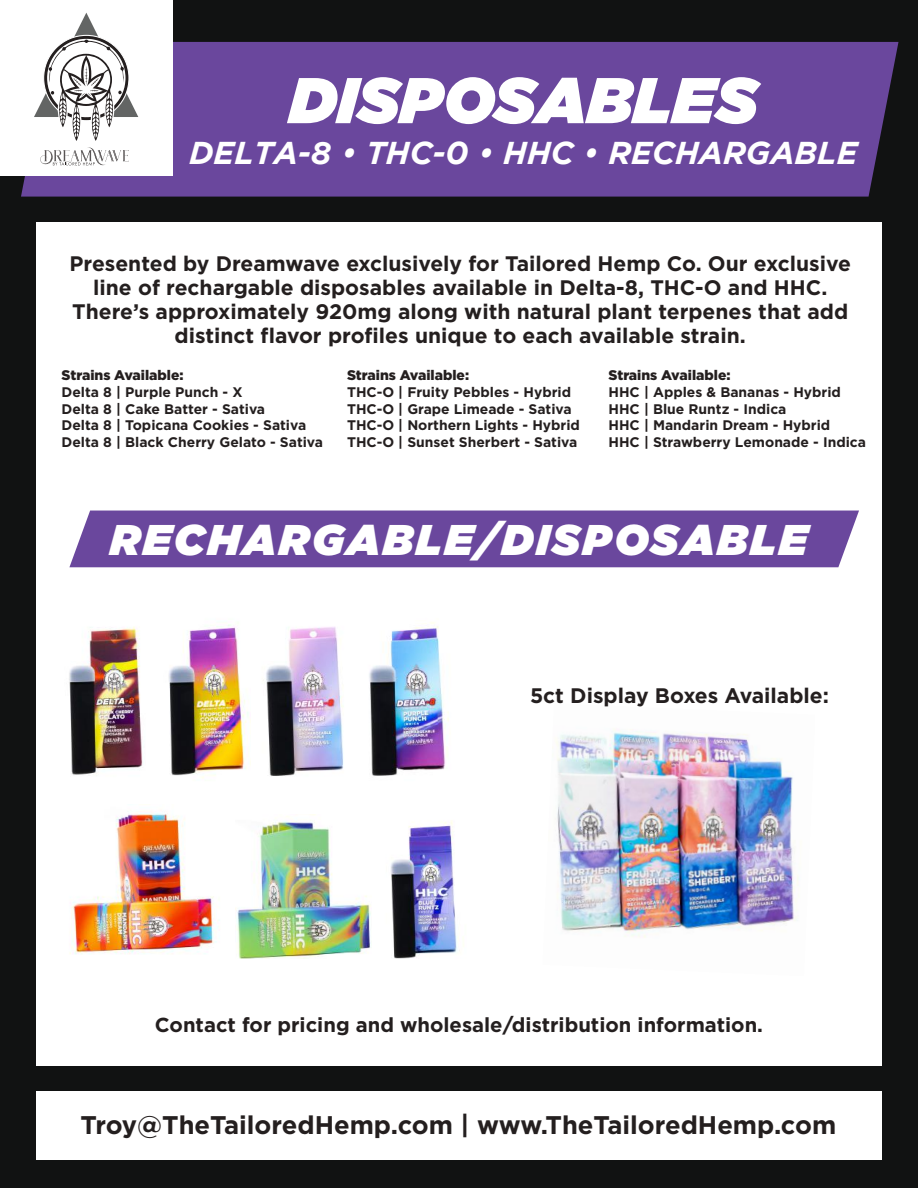
<style>
.page{position:relative;width:918px;height:1188px;background:#111212}
.page>*{position:absolute;margin:0;border:0;box-sizing:border-box;transform-origin:0 0}
.t1{font:italic 900 64.5px "Gotham";color:#fff}
.t2{font:italic 900 42.9px "Gotham";letter-spacing:.06em;color:#fff}
.t3{font:italic 700 31.5px "Gotham";color:#fff}
.t4{font:700 25.5px "Gotham";color:#241f1f}
.t5{font:700 21px/24px "Gotham";color:#241f1f;text-align:center}
.t6{font:700 20.25px "Gotham";color:#241f1f}
.t7{font:700 13.95px/16.6px "Gotham";color:#241f1f}
.t8{font:900 13.95px "Gotham";color:#241f1f}
</style>
<div class="page">
<div style="left:21px;top:42px;width:878px;height:155px;background:#6a479d"></div>
<div style="left:0;top:0;width:172px;height:176px;background:#fff"></div>
<svg style="left:34px;top:13px;width:104px;height:152px"></svg>
<div style="left:36px;top:222px;width:846px;height:843px;background:#fff"></div>
<div style="left:36px;top:1091px;width:846px;height:69px;background:#fff"></div>
<img style="left:556px;top:729px;width:242px;height:209px">
<img style="left:390px;top:820px;width:74px;height:139px">
<img style="left:235px;top:816px;width:136px;height:142px">
<img style="left:69px;top:813px;width:151px;height:141px">
<img style="left:69px;top:626px;width:74px;height:149px">
<img style="left:168px;top:622px;width:83px;height:156px">
<img style="left:263px;top:626px;width:81px;height:150px">
<img style="left:369px;top:622px;width:80px;height:154px">
<div style="left:69px;top:511px;width:790px;height:56px;background:#6a479d"></div>
<h1 class="t1" style="left:289px;top:63px;width:470px">DISPOSABLES</h1>
<h3 class="t3" style="left:189px;top:134px;width:670px">DELTA-8 • THC-0 • HHC • RECHARGABLE</h3>
<p class="t5" style="left:70px;top:251px;width:783px">Presented by Dreamwave exclusively for Tailored Hemp Co. Our exclusive line of rechargable disposables available in Delta-8, THC-O and HHC.<br>There’s approximately 920mg along with natural plant terpenes that add distinct flavor profiles unique to each available strain.</p>
<p class="t8" style="left:62px;top:367px;width:124px">Strains Available:</p>
<p class="t7" style="left:62px;top:383px;width:263px">Delta 8 | Purple Punch - X<br>Delta 8 | Cake Batter - Sativa<br>Delta 8 | Topicana Cookies - Sativa<br>Delta 8 | Black Cherry Gelato - Sativa</p>
<p class="t8" style="left:347px;top:367px;width:124px">Strains Available:</p>
<p class="t7" style="left:347px;top:383px;width:235px">THC-O | Fruity Pebbles - Hybrid<br>THC-O | Grape Limeade - Sativa<br>THC-O | Northern Lights - Hybrid<br>THC-O | Sunset Sherbert - Sativa</p>
<p class="t8" style="left:608px;top:367px;width:124px">Strains Available:</p>
<p class="t7" style="left:608px;top:383px;width:259px">HHC | Apples &amp; Bananas - Hybrid<br>HHC | Blue Runtz - Indica<br>HHC | Mandarin Dream - Hybrid<br>HHC | Strawberry Lemonade - Indica</p>
<h2 class="t2" style="left:110px;top:515px;width:700px">RECHARGABLE/DISPOSABLE</h2>
<h3 class="t5" style="left:530px;top:683px;width:300px">5ct Display Boxes Available:</h3>
<h3 class="t6" style="left:155px;top:1013px;width:610px">Contact for pricing and wholesale/distribution information.</h3>
<h3 class="t4" style="left:81px;top:1110px;width:757px">Troy@TheTailoredHemp.com | www.TheTailoredHemp.com</h3>
</div>
